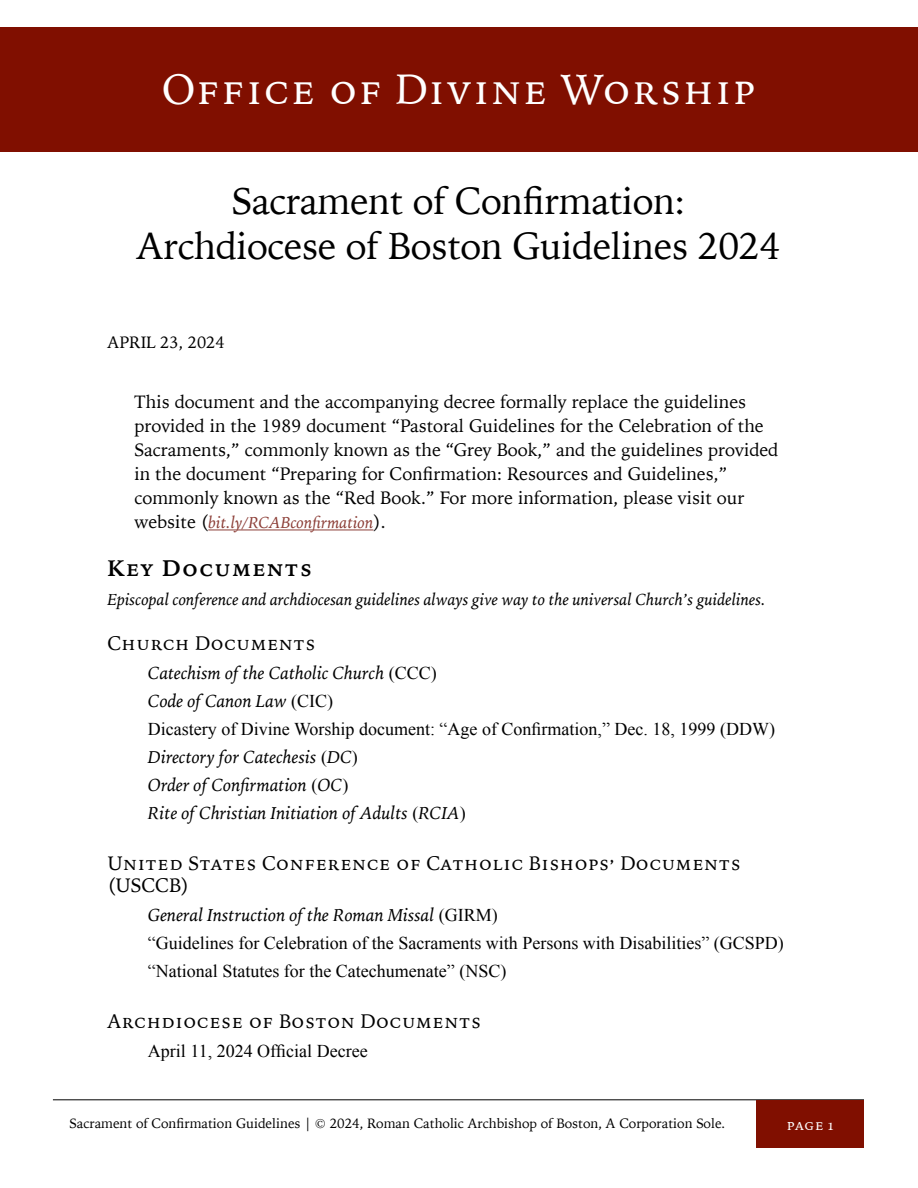
<style>
.page{position:relative;width:918px;height:1188px;background:#fff}
.page>*{position:absolute;margin:0;border:0;box-sizing:border-box;transform-origin:0 0}
.t1{font:42px "Iowan Old Style";letter-spacing:.01em;color:#fff}
.t2{font:37.5px/45px "Iowan Old Style";letter-spacing:-.01em;color:#000;text-align:center}
.t3{font:700 22.5px "Iowan Old Style";letter-spacing:.05em;color:#000}
.t4{font:19.5px/22.5px "Iowan Old Style";color:#000}
.t5{font:18px/24px "Iowan Old Style";color:#000}
.t6{font:18px/27.9px "Times New Roman";color:#000}
.t7{font:italic 18px/27.9px "Iowan Old Style";color:#000}
.t8{font:italic 16.5px "Iowan Old Style";color:#000}
.t9{font:italic 16.5px "Iowan Old Style";color:#8c3e37}
.t10{font:16.5px "Iowan Old Style";color:#000}
.t11{font:15px "Iowan Old Style";color:#fff}
.t12{font:13.5px "Iowan Old Style";color:#000}
.s1{font-style:normal;font-size:18px;color:#000}
.s2{font-family:"Times New Roman";font-style:normal}
</style>
<div class="page">
<div style="left:0;top:27px;width:918px;height:125px;background:#800f00"></div>
<hr style="left:53px;top:1099px;width:811px;height:1px;background:#000">
<div style="left:756px;top:1101px;width:108px;height:47px;background:#800f00"></div>
<hr style="left:208px;top:530px;width:165px;height:1px;background:#8c3e37">
<h1 class="t1" style="left:162px;top:52px;width:596px">Office of Divine Worship</h1>
<h2 class="t2" style="left:137px;top:177px;width:645px">Sacrament of Confirmation:<br>Archdiocese of Boston Guidelines 2024</h2>
<p class="t10" style="left:107px;top:328px;width:119px">APRIL 23, 2024</p>
<p class="t5" style="left:134px;top:389px;width:645px">This document and the accompanying decree formally replace the guidelines provided in the 1989 document “Pastoral Guidelines for the Celebration of the Sacraments,” commonly known as the “Grey Book,” and the guidelines provided in the document “Preparing for Confirmation: Resources and Guidelines,” commonly known as the “Red Book.” For more information, please visit our</p>
<p class="t9" style="left:134px;top:508px;width:253px"><span class="s1">website (</span>bit.ly/RCABconfirmation<span class="s1">).</span></p>
<p class="t3" style="left:107px;top:547px;width:206px">Key Documents</p>
<p class="t8" style="left:107px;top:585px;width:660px">Episcopal conference and archdiocesan guidelines always give way to the universal Church’s guidelines.</p>
<p class="t4" style="left:107px;top:631px;width:210px">Church Documents</p>
<p class="t7" style="left:148px;top:658px;width:290px">Catechism of the Catholic Church <span class="s2">(CCC)<br></span>Code of Canon Law <span class="s2">(CIC)</span></p>
<p class="t6" style="left:148px;top:715px;width:629px">Dicastery of Divine Worship document: “Age of Confirmation,” Dec. 18, 1999 (DDW)</p>
<p class="t7" style="left:148px;top:742px;width:320px">Directory for Catechesis <span class="s2">(</span>DC<span class="s2">)<br></span>Order of Confirmation <span class="s2">(</span>OC<span class="s2">)<br></span>Rite of Christian Initiation of Adults <span class="s2">(</span>RCIA<span class="s2">)</span></p>
<p class="t4" style="left:107px;top:851px;width:635px">United States Conference of Catholic Bishops’ Documents (USCCB)</p>
<p class="t7" style="left:148px;top:901px;width:351px">General Instruction of the Roman Missal <span class="s2">(GIRM)</span></p>
<p class="t6" style="left:148px;top:929px;width:637px">“Guidelines for Celebration of the Sacraments with Persons with Disabilities” (GCSPD) “National Statutes for the Catechumenate” (NSC)</p>
<p class="t4" style="left:107px;top:1009px;width:375px">Archdiocese of Boston Documents</p>
<p class="t6" style="left:148px;top:1037px;width:221px">April 11, 2024 Official Decree</p>
<p class="t12" style="left:70px;top:1111px;width:657px">Sacrament of Confirmation Guidelines | © 2024, Roman Catholic Archbishop of Boston, A Corporation Sole.</p>
<p class="t11" style="left:787px;top:1111px;width:48px">page 1</p>
</div>
